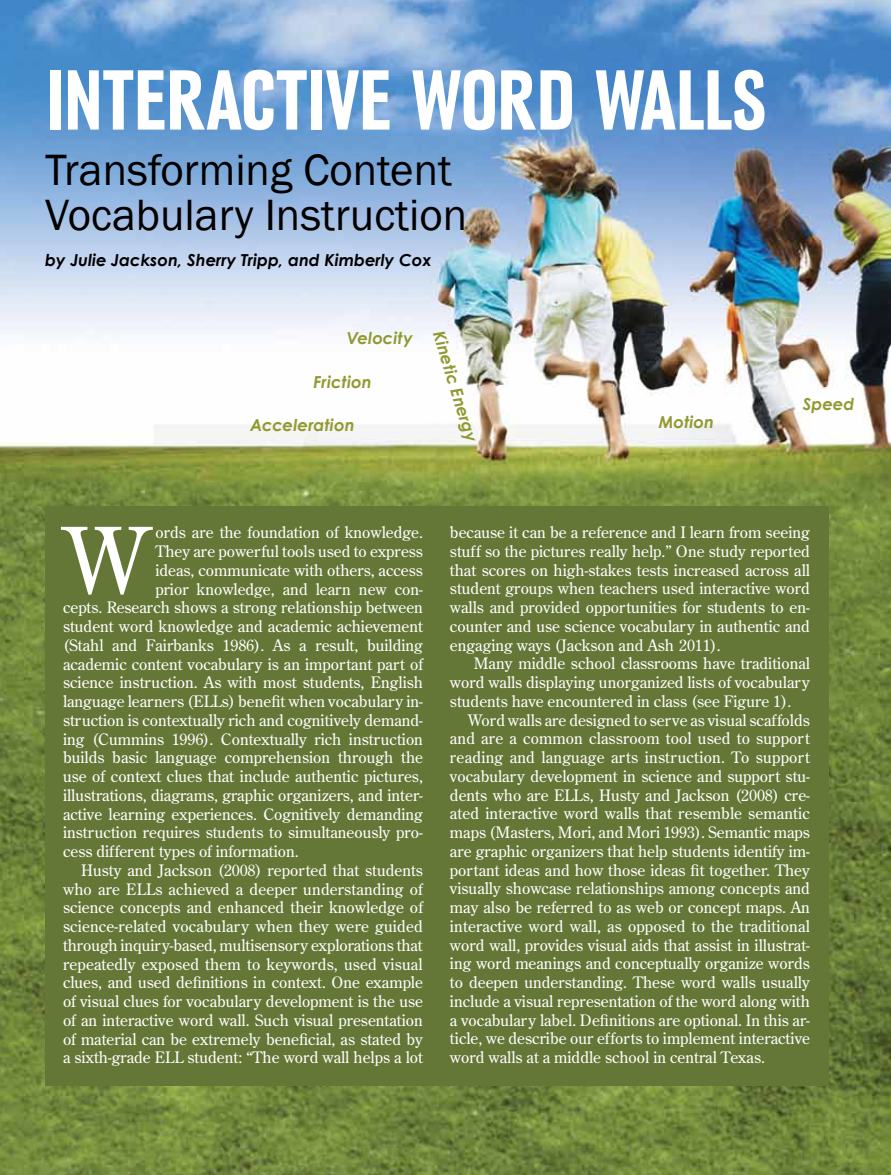
<style>
.page{position:relative;width:891px;height:1175px;background:#fff}
.page>*{position:absolute;margin:0;border:0;box-sizing:border-box;transform-origin:0 0}
.t1{font:92.55px "Century Old Style Std";color:#fff}
.t2{font:88.8px "URW Grotesk TOT Bol Con";color:#fff}
.t3{font:45px/45px "Franklin Gothic";color:#000}
.t4{font:italic 700 16.5px "Century Gothic";color:#91992f}
.t5{font:italic 700 16.5px "Century Gothic";color:#000}
.t6{font:15.75px/18.8px "Century Old Style Std";color:#fff;text-align:justify}
</style>
<div class="page">
<img style="left:0;top:0;width:891px;height:1174px">
<div style="left:45px;top:506px;width:784px;height:580px;background:#657737"></div>
<h2 class="t2" style="left:45px;top:53px;width:723px">INTERACTIVE WORD WALLS</h2>
<h3 class="t3" style="left:45px;top:147px;width:435px">!"#$%&amp;'"()$*+,'$-.$-+ /'0#123#"4+5$%-"20-)'$+</h3>
<p class="t5" style="left:45px;top:249px;width:388px">!"#$%&amp;'(#$)*+,-./#01(22"#32'44/#).5#6'7!(2&amp;"#8-9</p>
<p class="t4" style="left:347px;top:327px;width:68px">&gt;(&amp;-*';"</p>
<p class="t4" style="left:314px;top:371px;width:60px">?2'*;'-.</p>
<p class="t4" style="left:250px;top:414px;width:106px">@**(&amp;(2);'-.</p>
<p class="t4" style="left:449px;top:328px;width:117px;rotate:73deg">6'.(;'*#&lt;.(2="</p>
<p class="t4" style="left:659px;top:411px;width:57px">:-;'-.</p>
<p class="t4" style="left:803px;top:393px;width:53px">04((5</p>
<h1 class="t1" style="left:63px;top:501px;width:89px">W</h1>
<p class="t6" style="left:155px;top:523px;width:269px">ords are the foundation of knowledge.</p>
<p class="t6" style="left:155px;top:542px;width:269px">They are powerful tools used to express</p>
<p class="t6" style="left:155px;top:560px;width:269px">ideas, communicate with others, access</p>
<p class="t6" style="left:155px;top:579px;width:269px">prior knowledge, and learn new con-</p>
<p class="t6" style="left:63px;top:598px;width:361px">cepts. Research shows a strong relationship between</p>
<p class="t6" style="left:63px;top:617px;width:362px">student word knowledge and academic achievement</p>
<p class="t6" style="left:63px;top:635px;width:362px">(Stahl and Fairbanks 1986). As a result, building</p>
<p class="t6" style="left:63px;top:654px;width:362px">academic content vocabulary is an important part of</p>
<p class="t6" style="left:63px;top:673px;width:362px">science instruction. As with most students, English</p>
<p class="t6" style="left:63px;top:691px;width:362px">language learners (ELLs) benefit when vocabulary in-</p>
<p class="t6" style="left:63px;top:710px;width:362px">struction is contextually rich and cognitively demand-</p>
<p class="t6" style="left:63px;top:729px;width:362px">ing (Cummins 1996). Contextually rich instruction</p>
<p class="t6" style="left:63px;top:748px;width:362px">builds basic language comprehension through the</p>
<p class="t6" style="left:63px;top:766px;width:361px">use of context clues that include authentic pictures,</p>
<p class="t6" style="left:63px;top:785px;width:361px">illustrations, diagrams, graphic organizers, and inter-</p>
<p class="t6" style="left:63px;top:804px;width:362px">active learning experiences. Cognitively demanding</p>
<p class="t6" style="left:63px;top:823px;width:361px">instruction requires students to simultaneously pro-</p>
<p class="t6" style="left:63px;top:841px;width:237px">cess different types of information.</p>
<p class="t6" style="left:81px;top:860px;width:343px">Husty and Jackson (2008) reported that students</p>
<p class="t6" style="left:63px;top:879px;width:361px">who are ELLs achieved a deeper understanding of</p>
<p class="t6" style="left:63px;top:898px;width:361px">science concepts and enhanced their knowledge of</p>
<p class="t6" style="left:63px;top:916px;width:361px">science-related vocabulary when they were guided</p>
<p class="t6" style="left:63px;top:935px;width:361px">through inquiry-based, multisensory explorations that</p>
<p class="t6" style="left:63px;top:954px;width:361px">repeatedly exposed them to keywords, used visual</p>
<p class="t6" style="left:63px;top:973px;width:361px">clues, and used definitions in context. One example</p>
<p class="t6" style="left:63px;top:991px;width:362px">of visual clues for vocabulary development is the use</p>
<p class="t6" style="left:63px;top:1010px;width:361px">of an interactive word wall. Such visual presentation</p>
<p class="t6" style="left:63px;top:1029px;width:361px">of material can be extremely beneficial, as stated by</p>
<p class="t6" style="left:63px;top:1048px;width:362px">a sixth-grade ELL student: “The word wall helps a lot</p>
<p class="t6" style="left:450px;top:523px;width:362px">because it can be a reference and I learn from seeing stuff so the pictures really help.” One study reported that scores on high-stakes tests increased across all student groups when teachers used interactive word walls and provided opportunities for students to en&shy;counter and use science vocabulary in authentic and engaging ways (Jackson and Ash 2011).</p>
<p class="t6" style="left:450px;top:654px;width:362px;text-indent:24px">Many middle school classrooms have traditional word walls displaying unorganized lists of vocabulary students have encountered in class (see Figure 1).</p>
<p class="t6" style="left:450px;top:710px;width:362px;text-indent:18px">Word walls are designed to serve as visual scaffolds and are a common classroom tool used to support reading and language arts instruction. To support vocabulary development in science and support stu&shy;dents who are ELLs, Husty and Jackson (2008) cre&shy;ated interactive word walls that resemble semantic maps (Masters, Mori, and Mori 1993). Semantic maps are graphic organizers that help students identify im&shy;portant ideas and how those ideas fit together. They visually showcase relationships among concepts and may also be referred to as web or concept maps. An interactive word wall, as opposed to the traditional word wall, provides visual aids that assist in illustrat&shy;ing word meanings and conceptually organize words to deepen understanding. These word walls usually include a visual representation of the word along with a vocabulary label. Definitions are optional. In this ar&shy;ticle, we describe our efforts to implement interactive word walls at a middle school in central Texas.</p>
</div>
